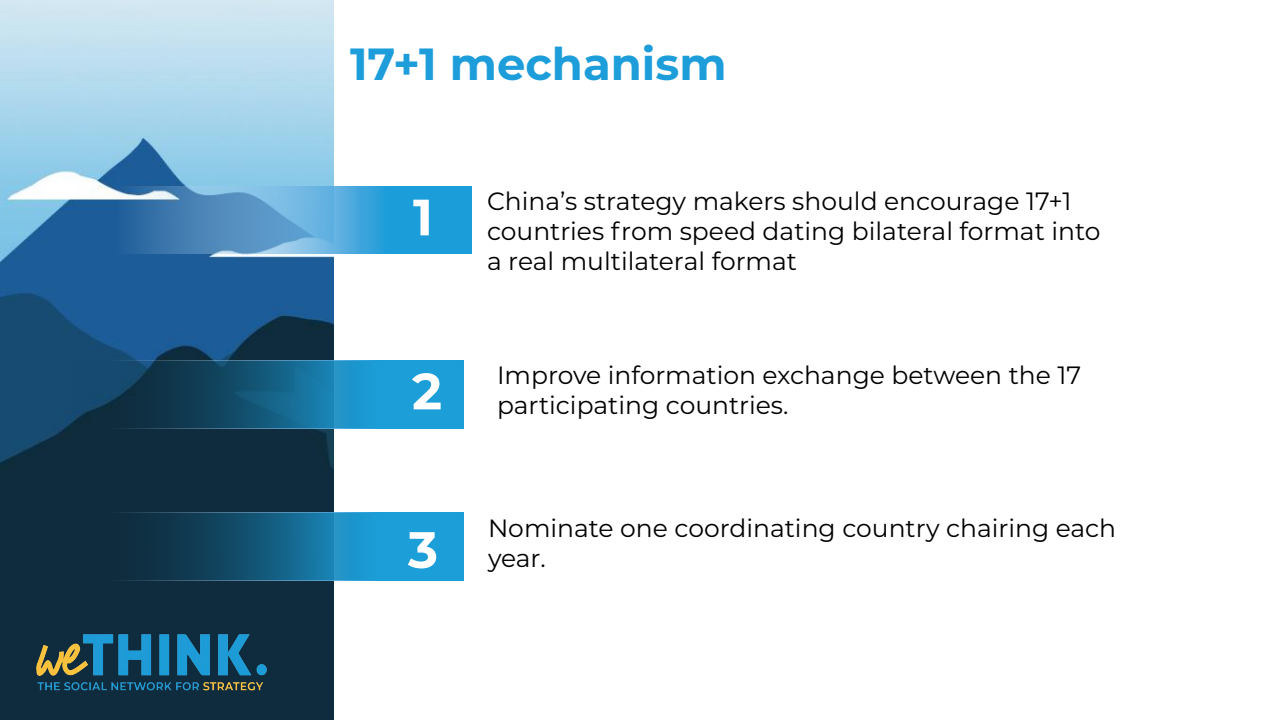
<style>
.page{position:relative;width:1280px;height:720px;background:#fff}
.page>*{position:absolute;margin:0;border:0;box-sizing:border-box;transform-origin:0 0}
.t1{font:700 51px "Montserrat";color:#fff}
.t2{font:700 45px "Montserrat";color:#1d9dd9}
.t3{font:25px/30px "Montserrat";color:#000}
</style>
<div class="page">
<img style="left:0;top:0;width:334px;height:720px">
<img style="left:34px;top:632px;width:235px;height:58px">
<svg style="left:69px;top:362px;width:393px;height:65px;background:#16668e"></svg>
<svg style="left:76px;top:186px;width:396px;height:68px;background:#4796c9"></svg>
<svg style="left:69px;top:514px;width:393px;height:65px;background:#156287"></svg>
<h2 class="t2" style="left:350px;top:31px;width:378px">17+1 mechanism</h2>
<h1 class="t1" style="left:413px;top:180px;width:21px">1</h1>
<p class="t3" style="left:487px;top:185px;width:615px">China’s strategy makers should encourage 17+1 countries from speed dating bilateral format into a real multilateral format</p>
<h1 class="t1" style="left:412px;top:354px;width:32px">2</h1>
<h1 class="t1" style="left:408px;top:513px;width:32px">3</h1>
<p class="t3" style="left:497px;top:359px;width:586px">Improve information exchange between the 17 participating countries.</p>
<p class="t3" style="left:488px;top:512px;width:630px">Nominate one coordinating country chairing each year.</p>
</div>
